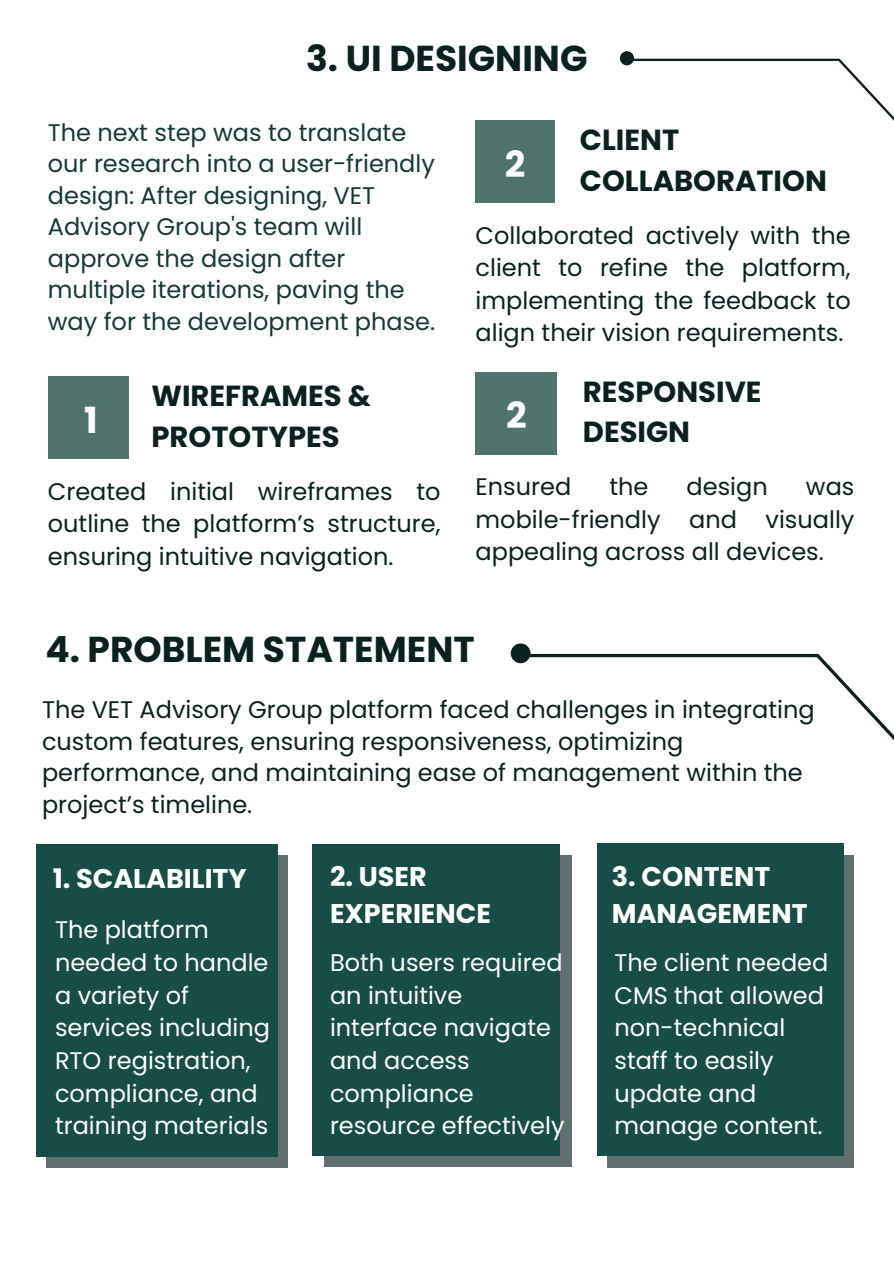
<style>
.page{position:relative;width:894px;height:1264px;background:#fff}
.page>*{position:absolute;margin:0;border:0;box-sizing:border-box;transform-origin:0 0}
.t1{font:700 36px "Poppins";color:#0a221f}
.t2{font:700 36px "Poppins";color:#fff}
.t3{font:700 29.1px/40.5px "Poppins";color:#0a221f}
.t4{font:700 27px/37.2px "Poppins";color:#fff}
.t5{font:24px/32.7px "Poppins";color:#0a221f;text-align:justify}
.t6{font:24px/32.7px "Poppins";color:#fff}
.t7{font:24px/31.5px "Poppins";color:#153935}
</style>
<div class="page">
<div style="left:46px;top:855px;width:242px;height:312px;background:#60706e"></div>
<div style="left:36px;top:843px;width:242px;height:313px;background:#184d47"></div>
<svg style="left:607px;top:855px;width:246px;height:312px;background:#586c6a"></svg>
<div style="left:596px;top:843px;width:246px;height:313px;background:#184d47"></div>
<svg style="left:324px;top:855px;width:247px;height:312px;background:#5a6d6a"></svg>
<div style="left:312px;top:843px;width:247px;height:312px;background:#184d47"></div>
<div style="left:48px;top:376px;width:81px;height:83px;background:#4d736c"></div>
<div style="left:475px;top:372px;width:82px;height:82px;background:#4d736c"></div>
<div style="left:475px;top:120px;width:79px;height:83px;background:#4d736c"></div>
<svg style="left:619px;top:51px;width:274px;height:69px"></svg>
<svg style="left:510px;top:643px;width:383px;height:97px"></svg>
<h1 class="t1" style="left:306px;top:33px;width:283px">3. UI DESIGNING</h1>
<h2 class="t7" style="left:48px;top:116px;width:389px">The next step was to translate our research into a user-friendly design: After designing, VET<br>Advisory Group's team will approve the design after multiple iterations, paving the way for the development phase.</h2>
<p class="t2" style="left:84px;top:395px;width:15px">1</p>
<p class="t3" style="left:151px;top:376px;width:221px">WIREFRAMES &amp;<br>PROTOTYPES</p>
<p class="t5" style="left:48px;top:475px;width:394px">Created initial wireframes to outline the platform’s structure, ensuring intuitive navigation.</p>
<p class="t2" style="left:505px;top:139px;width:22px">2</p>
<p class="t3" style="left:579px;top:120px;width:248px">CLIENT<br>COLLABORATION</p>
<p class="t5" style="left:475px;top:219px;width:376px">Collaborated actively with the client to refine the platform, implementing the feedback to align their vision requirements.</p>
<h2 class="t2" style="left:506px;top:390px;width:22px">2</h2>
<p class="t3" style="left:582px;top:371px;width:180px">RESPONSIVE<br>DESIGN</p>
<h2 class="t5" style="left:475px;top:470px;width:97px">Ensured</h2>
<h2 class="t5" style="left:609px;top:470px;width:40px">the</h2>
<h2 class="t5" style="left:686px;top:470px;width:83px">design</h2>
<h2 class="t5" style="left:475px;top:470px;width:380px;text-indent:330px">was mobile-friendly and visually appealing across all devices.</h2>
<p class="t1" style="left:45px;top:624px;width:431px">4. PROBLEM STATEMENT</p>
<h1 class="t5" style="left:42px;top:694px;width:773px;line-height:31.5px;text-align:left">The VET Advisory Group platform faced challenges in integrating custom features, ensuring responsiveness, optimizing performance, and maintaining ease of management within the project’s timeline.</h1>
<p class="t4" style="left:53px;top:860px;width:195px">1. SCALABILITY</p>
<h2 class="t4" style="left:330px;top:858px;width:162px">2. USER<br>EXPERIENCE</h2>
<p class="t4" style="left:611px;top:857px;width:197px">3. CONTENT<br>MANAGEMENT</p>
<h2 class="t6" style="left:330px;top:946px;width:236px">Both users required an intuitive interface navigate and access compliance resource effectively</h2>
<p class="t6" style="left:614px;top:946px;width:215px">The client needed<br>CMS that allowed non-technical staff to easily update and manage content.</p>
<p class="t6" style="left:55px;top:913px;width:216px">The platform needed to handle a variety of services including<br>RTO registration, compliance, and training materials</p>
</div>
